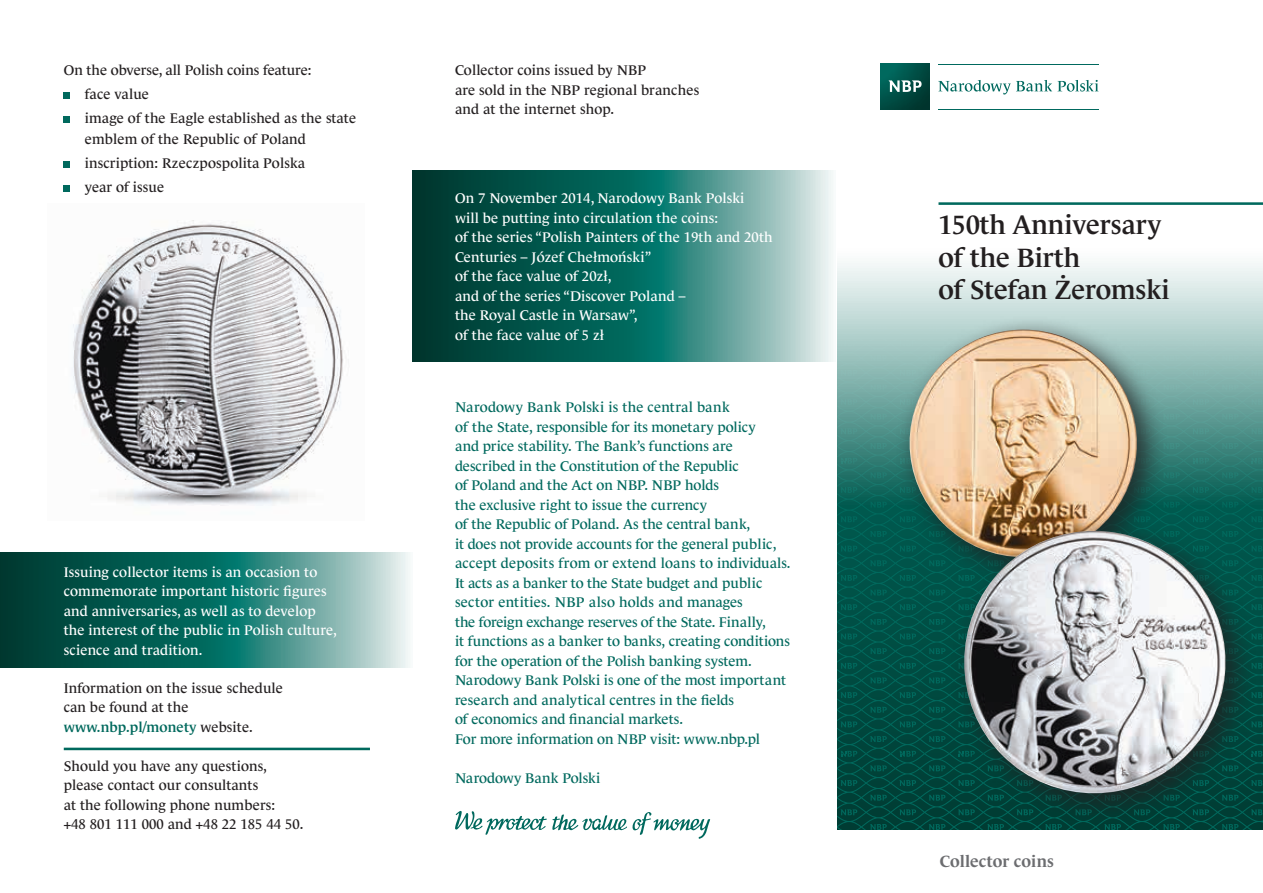
<style>
.page{position:relative;width:1263px;height:893px;background:#fff}
.page>*{position:absolute;margin:0;border:0;box-sizing:border-box;transform-origin:0 0}
.t1{font:600 27px/32.4px "Le Monde Journal Pro";color:#231f20}
.t2{font:600 expanded 16.5px "Le Monde Journal Pro";letter-spacing:.005em;color:#6c6d70}
.t3{font:14.25px/19.5px "Le Monde Journal Pro";color:#00695e}
.t4{font:14.25px/19.5px "Le Monde Journal Pro";letter-spacing:.01em;color:#231f20}
.t5{font:14.25px/19.5px "Le Monde Journal Pro";letter-spacing:.01em;color:#fff}
.s1{font-weight:600;color:#00695d}
</style>
<div class="page">
<svg style="left:1168px;top:461px;width:95px;height:290px;background:#0f6459"></svg>
<svg style="left:1257px;top:692px;width:6px;height:6px"></svg>
<svg style="left:1192px;top:487px;width:17px;height:6px"></svg>
<svg style="left:1251px;top:487px;width:12px;height:6px"></svg>
<svg style="left:1222px;top:502px;width:16px;height:6px"></svg>
<svg style="left:1168px;top:502px;width:12px;height:6px"></svg>
<svg style="left:1257px;top:604px;width:6px;height:6px"></svg>
<svg style="left:1257px;top:634px;width:6px;height:5px"></svg>
<svg style="left:1257px;top:575px;width:6px;height:6px"></svg>
<svg style="left:1257px;top:546px;width:6px;height:6px"></svg>
<svg style="left:1222px;top:472px;width:16px;height:6px"></svg>
<svg style="left:1257px;top:663px;width:6px;height:6px"></svg>
<svg style="left:1168px;top:472px;width:12px;height:6px"></svg>
<svg style="left:1257px;top:721px;width:6px;height:6px"></svg>
<svg style="left:1257px;top:516px;width:6px;height:6px"></svg>
<svg style="left:1054px;top:751px;width:209px;height:78px"></svg>
<svg style="left:838px;top:754px;width:216px;height:75px;background:#00473e"></svg>
<svg style="left:838px;top:461px;width:112px;height:293px;background:#025449"></svg>
<svg style="left:870px;top:619px;width:17px;height:6px"></svg>
<svg style="left:870px;top:590px;width:17px;height:5px"></svg>
<svg style="left:929px;top:590px;width:16px;height:5px"></svg>
<svg style="left:929px;top:619px;width:16px;height:6px"></svg>
<svg style="left:899px;top:604px;width:17px;height:6px"></svg>
<svg style="left:899px;top:634px;width:17px;height:5px"></svg>
<svg style="left:840px;top:721px;width:17px;height:6px"></svg>
<svg style="left:840px;top:692px;width:17px;height:6px"></svg>
<svg style="left:899px;top:692px;width:17px;height:6px"></svg>
<svg style="left:840px;top:487px;width:17px;height:6px"></svg>
<svg style="left:929px;top:707px;width:16px;height:6px"></svg>
<svg style="left:870px;top:707px;width:17px;height:6px"></svg>
<svg style="left:870px;top:502px;width:17px;height:6px"></svg>
<svg style="left:840px;top:634px;width:17px;height:5px"></svg>
<svg style="left:840px;top:604px;width:17px;height:6px"></svg>
<svg style="left:840px;top:575px;width:17px;height:6px"></svg>
<svg style="left:840px;top:663px;width:17px;height:6px"></svg>
<svg style="left:899px;top:663px;width:17px;height:6px"></svg>
<svg style="left:870px;top:472px;width:17px;height:6px"></svg>
<svg style="left:899px;top:721px;width:17px;height:6px"></svg>
<svg style="left:840px;top:516px;width:17px;height:6px"></svg>
<svg style="left:870px;top:531px;width:17px;height:6px"></svg>
<svg style="left:870px;top:677px;width:17px;height:6px"></svg>
<svg style="left:929px;top:677px;width:16px;height:6px"></svg>
<svg style="left:1192px;top:461px;width:17px;height:3px"></svg>
<svg style="left:1251px;top:461px;width:12px;height:3px"></svg>
<svg style="left:1054px;top:263px;width:209px;height:198px;background:#a5c7c3"></svg>
<svg style="left:1168px;top:326px;width:12px;height:6px"></svg>
<svg style="left:1163px;top:297px;width:17px;height:5px"></svg>
<svg style="left:1222px;top:267px;width:16px;height:6px"></svg>
<svg style="left:1222px;top:297px;width:16px;height:5px"></svg>
<svg style="left:1222px;top:326px;width:16px;height:6px"></svg>
<svg style="left:1192px;top:311px;width:17px;height:6px"></svg>
<svg style="left:1192px;top:282px;width:17px;height:6px"></svg>
<svg style="left:1192px;top:341px;width:17px;height:5px"></svg>
<svg style="left:1251px;top:399px;width:12px;height:6px"></svg>
<svg style="left:1075px;top:311px;width:17px;height:4px"></svg>
<svg style="left:1104px;top:297px;width:17px;height:5px"></svg>
<svg style="left:1075px;top:282px;width:17px;height:6px"></svg>
<svg style="left:1192px;top:399px;width:17px;height:6px"></svg>
<svg style="left:1222px;top:414px;width:16px;height:6px"></svg>
<svg style="left:1168px;top:414px;width:12px;height:6px"></svg>
<svg style="left:1251px;top:311px;width:12px;height:6px"></svg>
<svg style="left:1251px;top:341px;width:12px;height:5px"></svg>
<svg style="left:1251px;top:282px;width:12px;height:6px"></svg>
<svg style="left:1133px;top:311px;width:17px;height:4px"></svg>
<svg style="left:1133px;top:282px;width:17px;height:6px"></svg>
<svg style="left:1251px;top:370px;width:12px;height:6px"></svg>
<svg style="left:1192px;top:370px;width:17px;height:6px"></svg>
<svg style="left:1104px;top:267px;width:17px;height:6px"></svg>
<svg style="left:1192px;top:428px;width:17px;height:6px"></svg>
<svg style="left:1251px;top:428px;width:12px;height:6px"></svg>
<svg style="left:1168px;top:385px;width:12px;height:5px"></svg>
<svg style="left:1222px;top:385px;width:16px;height:5px"></svg>
<svg style="left:840px;top:461px;width:17px;height:3px"></svg>
<svg style="left:838px;top:263px;width:216px;height:198px;background:#b2d0cc"></svg>
<svg style="left:870px;top:326px;width:17px;height:6px"></svg>
<svg style="left:870px;top:297px;width:17px;height:5px"></svg>
<svg style="left:929px;top:267px;width:16px;height:6px"></svg>
<svg style="left:929px;top:297px;width:16px;height:5px"></svg>
<svg style="left:899px;top:311px;width:17px;height:4px"></svg>
<svg style="left:1045px;top:297px;width:17px;height:5px"></svg>
<svg style="left:1045px;top:267px;width:17px;height:6px"></svg>
<svg style="left:899px;top:282px;width:17px;height:6px"></svg>
<svg style="left:840px;top:428px;width:17px;height:6px"></svg>
<svg style="left:840px;top:399px;width:17px;height:6px"></svg>
<svg style="left:870px;top:414px;width:17px;height:6px"></svg>
<svg style="left:987px;top:297px;width:17px;height:5px"></svg>
<svg style="left:987px;top:267px;width:17px;height:6px"></svg>
<svg style="left:958px;top:311px;width:17px;height:4px"></svg>
<svg style="left:958px;top:282px;width:17px;height:6px"></svg>
<svg style="left:840px;top:341px;width:17px;height:5px"></svg>
<svg style="left:840px;top:311px;width:17px;height:6px"></svg>
<svg style="left:840px;top:282px;width:17px;height:6px"></svg>
<svg style="left:840px;top:370px;width:17px;height:6px"></svg>
<svg style="left:1016px;top:282px;width:17px;height:6px"></svg>
<svg style="left:1016px;top:311px;width:17px;height:4px"></svg>
<svg style="left:870px;top:385px;width:17px;height:5px"></svg>
<img style="left:880px;top:64px;width:50px;height:46px">
<hr style="left:938px;top:64px;width:161px;height:1px;background:#00695e">
<hr style="left:938px;top:109px;width:161px;height:1px;background:#00695e">
<svg style="left:888px;top:80px;width:33px;height:12px"></svg>
<svg style="left:938px;top:80px;width:87px;height:15px"></svg>
<svg style="left:1026px;top:80px;width:72px;height:12px"></svg>
<svg style="left:412px;top:170px;width:421px;height:191px;background:#337b72"></svg>
<svg style="left:64px;top:93px;width:6px;height:6px"></svg>
<svg style="left:64px;top:117px;width:6px;height:6px"></svg>
<svg style="left:64px;top:162px;width:6px;height:6px"></svg>
<svg style="left:64px;top:186px;width:6px;height:6px"></svg>
<hr style="left:938px;top:202px;width:325px;height:3px;background:#00695d">
<img style="left:73px;top:220px;width:270px;height:286px">
<svg style="left:0;top:553px;width:410px;height:115px;background:#347d75"></svg>
<hr style="left:64px;top:748px;width:306px;height:2px;background:#00695d">
<div style="left:895px;top:315px;width:273px;height:274px;background:#231f20;opacity:.75"></div>
<img style="left:898px;top:330px;width:250px;height:238px">
<div style="left:950px;top:516px;width:307px;height:309px;background:#231f20;opacity:.75"></div>
<img style="left:959px;top:531px;width:268px;height:266px">
<svg style="left:455px;top:811px;width:255px;height:28px"></svg>
<p class="t4" style="left:85px;top:57px;width:273px;line-height:24px;text-indent:-21px">On the obverse, all Polish coins feature:<br>face value<br>image of the Eagle established as the state</p>
<p class="t4" style="left:85px;top:126px;width:223px;line-height:24px;text-align:justify">emblem of the Republic of Poland inscription: Rzeczpospolita Polska year of issue</p>
<p class="t5" style="left:64px;top:561px;width:274px">Issuing collector items is an occasion to commemorate important historic figures and anniversaries, as well as to develop the interest of the public in Polish culture, science and tradition.</p>
<p class="t4" style="left:64px;top:676px;width:221px">Information on the issue schedule can be found at the <span class="s1">www.nbp.pl/monety</span> website.</p>
<p class="t4" style="left:64px;top:754px;width:241px">Should you have any questions, please contact our consultants<br>at the following phone numbers:<br>+48 801 111 000 and +48 22 185 44 50.</p>
<p class="t4" style="left:455px;top:59px;width:246px">Collector coins issued by NBP<br>are sold in the NBP regional branches and at the internet shop.</p>
<p class="t5" style="left:455px;top:187px;width:319px">On 7 November 2014, Narodowy Bank Polski<br>will be putting into circulation the coins:<br>of the series “Polish Painters of the 19th and 20th Centuries – Józef Chełmoński”<br>of the face value of 20zł,<br>and of the series “Discover Poland –<br>the Royal Castle in Warsaw”,<br>of the face value of 5 zł</p>
<p class="t3" style="left:455px;top:396px;width:337px">Narodowy Bank Polski is the central bank<br>of the State, responsible for its monetary policy<br>and price stability. The Bank’s functions are described in the Constitution of the Republic<br>of Poland and the Act on NBP. NBP holds<br>the exclusive right to issue the currency<br>of the Republic of Poland. As the central bank,<br>it does not provide accounts for the general public, accept deposits from or extend loans to individuals.<br>It acts as a banker to the State budget and public sector entities. NBP also holds and manages<br>the foreign exchange reserves of the State. Finally,<br>it functions as a banker to banks, creating conditions for the operation of the Polish banking system.<br>Narodowy Bank Polski is one of the most important research and analytical centres in the fields<br>of economics and financial markets.<br>For more information on NBP visit: www.nbp.pl</p>
<p class="t3" style="left:455px;top:767px;width:147px">Narodowy Bank Polski</p>
<h1 class="t1" style="left:938px;top:206px;width:233px">150th Anniversary of the Birth<br>of Stefan Żeromski</h1>
<p class="t2" style="left:940px;top:849px;width:116px">Collector coins</p>
</div>
